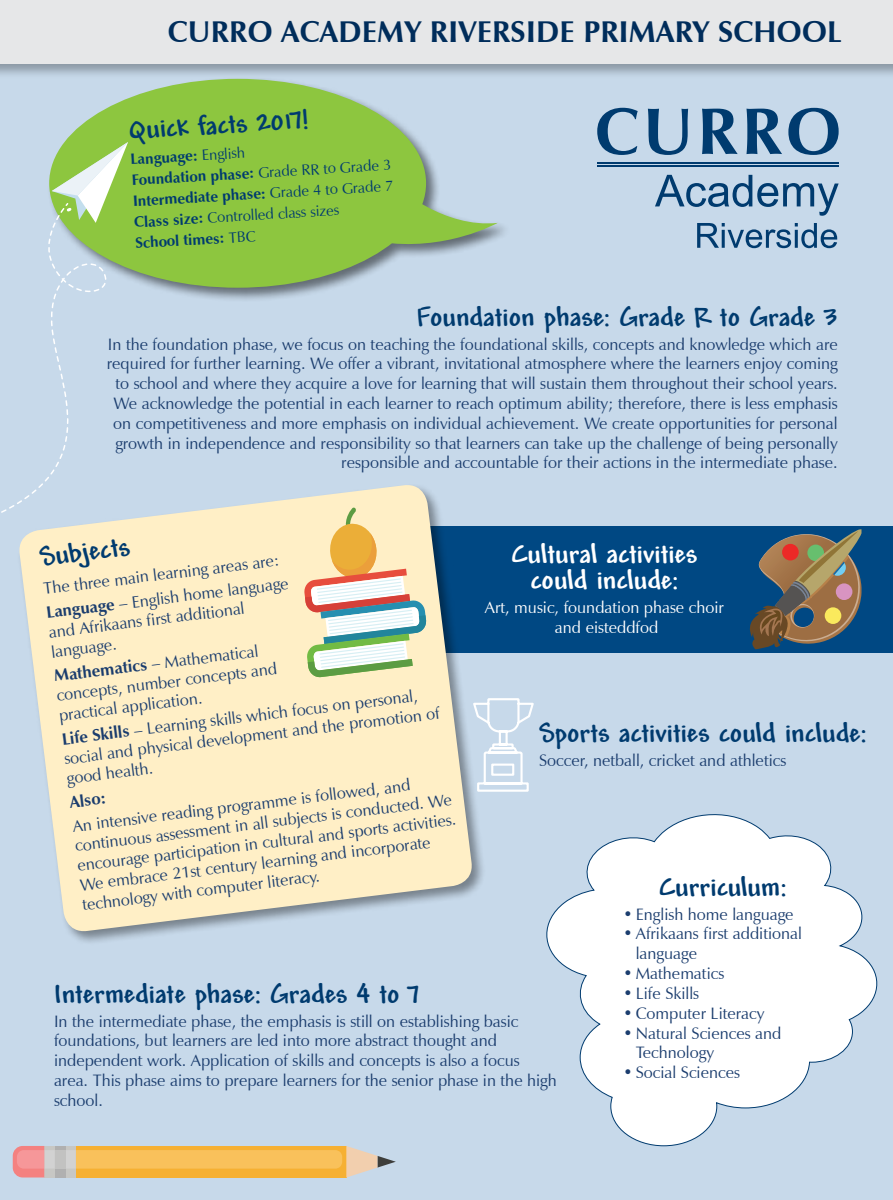
<style>
.page{position:relative;width:893px;height:1200px;background:#fff}
.page>*{position:absolute;margin:0;border:0;box-sizing:border-box;transform-origin:0 0}
.t1{font:700 30px "Zapf Humanist 601 BT";letter-spacing:.01em;color:#002d5b}
.t2{font:700 28.5px "Andy";color:#003b6f}
.t3{font:700 28.5px/25.5px "Andy";color:#fff;text-align:center}
.t4{font:16.5px/19.8px "Zapf Humanist 601 BT";color:#1b3d6e}
.t5{font:16.5px/19.8px "Zapf Humanist 601 BT";color:#fff;text-align:center}
.t6{font:700 16.5px "Zapf Humanist 601 BT";color:#1b3d6e}
.t7{font:15px/21.3px "Zapf Humanist 601 BT";color:#003b6f}
.t8{font:700 15px "Zapf Humanist 601 BT";color:#003b6f}
.s1{font-weight:700}
.s2{font-weight:400}
</style>
<div class="page">
<div style="left:0;top:0;width:893px;height:1199px;background:#c7d9ea"></div>
<svg style="left:597px;top:108px;width:41px;height:47px"></svg>
<svg style="left:648px;top:109px;width:40px;height:46px"></svg>
<svg style="left:702px;top:109px;width:36px;height:45px"></svg>
<svg style="left:746px;top:109px;width:36px;height:45px"></svg>
<svg style="left:788px;top:108px;width:51px;height:47px"></svg>
<hr style="left:597px;top:162px;width:242px;height:2px;background:#003b6f">
<hr style="left:597px;top:165px;width:242px;height:1px;background:#003b6f">
<svg style="left:655px;top:175px;width:184px;height:41px"></svg>
<svg style="left:697px;top:223px;width:140px;height:25px"></svg>
<div style="left:403px;top:526px;width:490px;height:126px;background:#004883"></div>
<div style="left:18px;top:483px;width:468px;height:462px;background:#000;opacity:.4"></div>
<svg style="left:18px;top:483px;width:456px;height:450px;fill:#ffefc6"></svg>
<div style="left:47px;top:77px;width:464px;height:225px;background:#000;opacity:.5"></div>
<div style="left:49px;top:79px;width:377px;height:209px;background:#8dc63f;border-radius:50%"></div>
<svg style="left:380px;top:187px;width:118px;height:65px"></svg>
<svg style="left:47px;top:142px;width:81px;height:160px"></svg>
<svg style="left:1px;top:201px;width:106px;height:414px"></svg>
<svg style="left:304px;top:507px;width:123px;height:170px;background:#ddd3b0"></svg>
<svg style="left:749px;top:529px;width:113px;height:121px"></svg>
<svg style="left:13px;top:1146px;width:383px;height:31px;background:#eeb969"></svg>
<svg style="left:471px;top:697px;width:63px;height:95px"></svg>
<svg style="left:546px;top:814px;width:332px;height:332px"></svg>
<div style="left:0;top:0;width:893px;height:79px;background:#000;opacity:.3"></div>
<div style="left:0;top:0;width:893px;height:64px;background:#e6e7e8"></div>
<h1 class="t1" style="left:168px;top:13px;width:675px">CURRO ACADEMY RIVERSIDE PRIMARY SCHOOL</h1>
<h2 class="t2" style="left:128px;top:114px;width:182px;rotate:-3deg">Quick facts 2017!</h2>
<p class="t7" style="left:129px;top:149px;width:262px;rotate:-4deg"><span class="s1">Language:</span> English<br><span class="s1">Foundation phase:</span> Grade RR to Grade 3<br><span class="s1">Intermediate phase:</span> Grade 4 to Grade 7<br><span class="s1">Class size:</span> Controlled class sizes</p>
<p class="t8" style="left:135px;top:234px;width:122px;rotate:-4deg">School times: <span class="s2">TBC</span></p>
<h2 class="t2" style="left:416px;top:301px;width:423px">Foundation phase: Grade R to Grade 3</h2>
<p class="t4" style="left:107px;top:334px;width:732px;text-align:right">In the foundation phase, we focus on teaching the foundational skills, concepts and knowledge which are required for further learning. We offer a vibrant, invitational atmosphere where the learners enjoy coming to school and where they acquire a love for learning that will sustain them throughout their school years.<br>We acknowledge the potential in each learner to reach optimum ability; therefore, there is less emphasis on competitiveness and more emphasis on individual achievement. We create opportunities for personal growth in independence and responsibility so that learners can take up the challenge of being personally responsible and accountable for their actions in the intermediate phase.</p>
<h2 class="t2" style="left:38px;top:541px;width:92px;rotate:-7deg">Subjects</h2>
<h2 class="t3" style="left:511px;top:542px;width:187px">Cultural activities could include:</h2>
<p class="t5" style="left:485px;top:597px;width:241px">Art, music, foundation phase choir and eisteddfod</p>
<p class="t4" style="left:42px;top:576px;width:245px;line-height:24px;rotate:-7deg">The three main learning areas are:<br><span class="s1">Language</span> – English home language</p>
<p class="t4" style="left:48px;top:622px;width:198px;rotate:-7deg">and Afrikaans fi rst additional language.</p>
<p class="t4" style="left:53px;top:665px;width:223px;rotate:-7deg"><span class="s1">Mathematics</span> – Mathematical concepts, number concepts and practical application.</p>
<p class="t4" style="left:61px;top:729px;width:379px;rotate:-7deg"><span class="s1">Life Skills</span> – Learning skills which focus on personal, social and physical development and the promotion of good health.</p>
<p class="t6" style="left:69px;top:792px;width:38px;rotate:-7deg">Also:</p>
<h2 class="t2" style="left:539px;top:717px;width:329px">Sports activities could include:</h2>
<p class="t4" style="left:539px;top:750px;width:249px">Soccer, netball, cricket and athletics</p>
<p class="t4" style="left:72px;top:816px;width:383px;rotate:-7deg">An intensive reading programme is followed, and continuous assessment in all subjects is conducted. We encourage participation in cultural and sports activities.<br>We embrace 21st century learning and incorporate technology with computer literacy.</p>
<h2 class="t2" style="left:659px;top:870px;width:129px">Curriculum:</h2>
<p class="t4" style="left:623px;top:903px;width:172px">• English home language</p>
<p class="t4" style="left:636px;top:923px;width:168px;text-indent:-13px">• Afrikaans first additional language</p>
<p class="t4" style="left:623px;top:963px;width:103px">• Mathematics</p>
<p class="t4" style="left:623px;top:983px;width:78px">• Life Skills</p>
<p class="t4" style="left:623px;top:1002px;width:143px">• Computer Literacy</p>
<p class="t4" style="left:636px;top:1022px;width:147px;text-indent:-13px">• Natural Sciences and<br>Technology</p>
<p class="t4" style="left:623px;top:1062px;width:118px">• Social Sciences</p>
<h2 class="t2" style="left:54px;top:977px;width:367px">Intermediate phase: Grades 4 to 7</h2>
<p class="t4" style="left:54px;top:1010px;width:504px">In the intermediate phase, the emphasis is still on establishing basic foundations, but learners are led into more abstract thought and independent work. Application of skills and concepts is also a focus area. This phase aims to prepare learners for the senior phase in the high school.</p>
</div>
